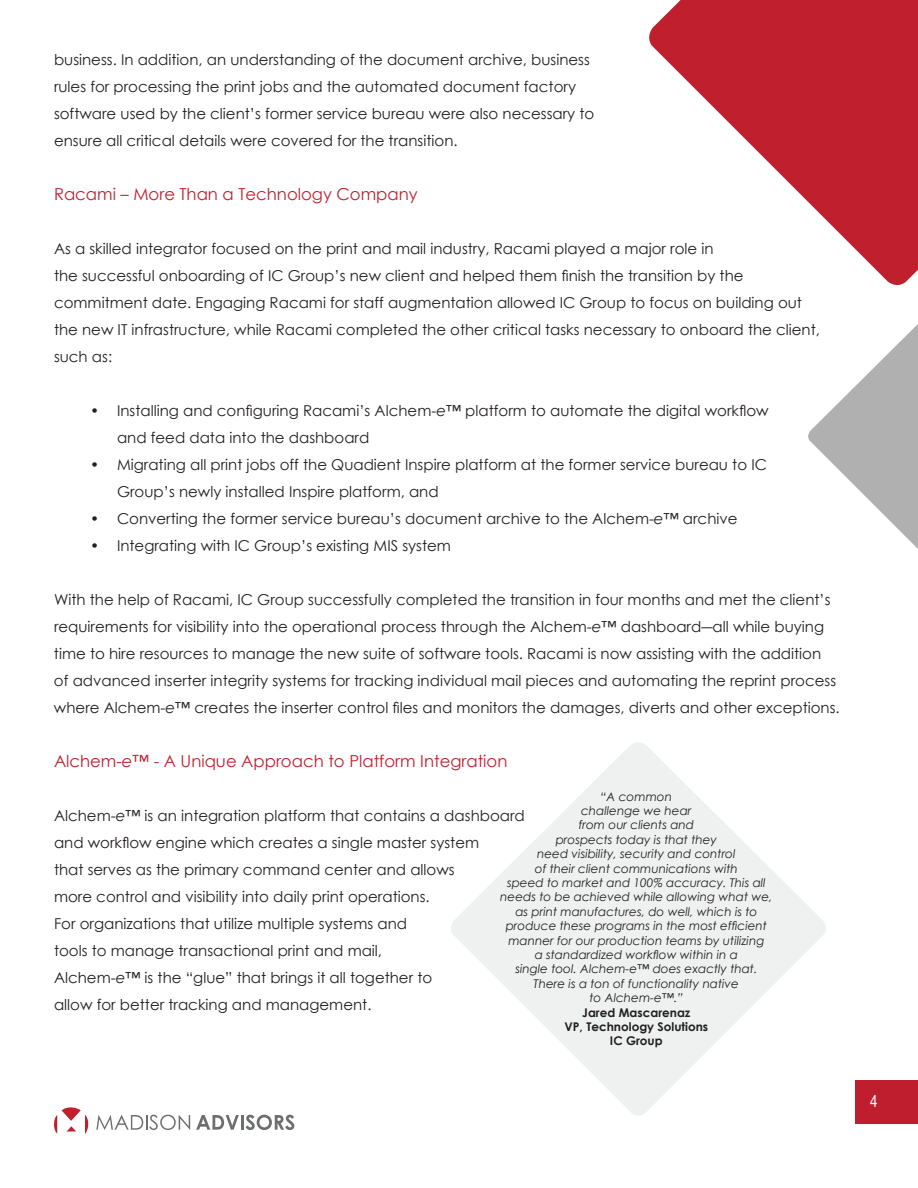
<style>
.page{position:relative;width:918px;height:1188px;background:#fff}
.page>*{position:absolute;margin:0;border:0;box-sizing:border-box;transform-origin:0 0}
.t1{font:16.5px "Century Gothic";color:#bf1e2e}
.t2{font:16.5px "Arial Narrow";color:#fff}
.t3{font:15px/27px "Century Gothic";color:#231f20}
.t4{font:italic 12px/14.4px "Century Gothic";color:#231f20;text-align:center}
.s1{font-style:italic}
.s2{font-weight:700;font-style:normal}
</style>
<div class="page">
<div style="left:855px;top:1080px;width:63px;height:44px;background:#bf1e2e"></div>
<svg style="left:54px;top:1107px;width:35px;height:27px"></svg>
<svg style="left:96px;top:1115px;width:94px;height:15px"></svg>
<svg style="left:196px;top:1115px;width:43px;height:15px"></svg>
<hr style="left:241px;top:1115px;width:3px;height:15px;background:#6d6e71">
<svg style="left:246px;top:1115px;width:48px;height:15px"></svg>
<svg style="left:649px;top:0;width:269px;height:285px;fill:#c01f2e"></svg>
<svg style="left:808px;top:324px;width:110px;height:225px"></svg>
<svg style="left:451px;top:742px;width:375px;height:374px;fill:#eff0f0"></svg>
<p class="t3" style="left:54px;top:46px;width:542px">business. In addition, an understanding of the document archive, business rules for processing the print jobs and the automated document factory software used by the client’s former service bureau were also necessary to ensure all critical details were covered for the transition.</p>
<p class="t1" style="left:54px;top:183px;width:365px">Racami – More Than a Technology Company</p>
<p class="t3" style="left:54px;top:235px;width:768px">As a skilled integrator focused on the print and mail industry, Racami played a major role in<br>the successful onboarding of IC Group’s new client and helped them finish the transition by the commitment date. Engaging Racami for staff augmentation allowed IC Group to focus on building out the new IT infrastructure, while Racami completed the other critical tasks necessary to onboard the client, such as:</p>
<p class="t3" style="left:117px;top:397px;width:653px;text-indent:-27px">• Installing and configuring Racami’s Alchem-<span class="s1">e</span>™ platform to automate the digital workflow and feed data into the dashboard</p>
<p class="t3" style="left:117px;top:451px;width:651px;text-indent:-27px">• Migrating all print jobs off the Quadient Inspire platform at the former service bureau to IC<br>Group’s newly installed Inspire platform, and</p>
<p class="t3" style="left:90px;top:505px;width:649px">• Converting the former service bureau’s document archive to the Alchem-<span class="s1">e</span>™ archive</p>
<p class="t3" style="left:90px;top:532px;width:362px">• Integrating with IC Group’s existing MIS system</p>
<p class="t3" style="left:54px;top:586px;width:787px">With the help of Racami, IC Group successfully completed the transition in four months and met the client’s requirements for visibility into the operational process through the Alchem-<span class="s1">e</span>™ dashboard―all while buying time to hire resources to manage the new suite of software tools. Racami is now assisting with the addition<br>of advanced inserter integrity systems for tracking individual mail pieces and automating the reprint process where Alchem-<span class="s1">e</span>™ creates the inserter control files and monitors the damages, diverts and other exceptions.</p>
<p class="t1" style="left:54px;top:750px;width:455px">Alchem-<span class="s1">e</span>™ - A Unique Approach to Platform Integration</p>
<p class="t3" style="left:54px;top:802px;width:472px">Alchem-<span class="s1">e</span>™ is an integration platform that contains a dashboard and workflow engine which creates a single master system<br>that serves as the primary command center and allows<br>more control and visibility into daily print operations.<br>For organizations that utilize multiple systems and<br>tools to manage transactional print and mail,<br>Alchem-<span class="s1">e</span>™ is the “glue” that brings it all together to<br>allow for better tracking and management.</p>
<p class="t4" style="left:500px;top:789px;width:274px">“A common<br>challenge we hear<br>from our clients and<br>prospects today is that they<br>need visibility, security and control<br>of their client communications with<br>speed to market and 100% accuracy. This all needs to be achieved while allowing what we, as print manufactures, do well, which is to produce these programs in the most efficient manner for our production teams by utilizing<br>a standardized workflow within in a<br>single tool. Alchem-e™ does exactly that.<br>There is a ton of functionality native<br>to Alchem-e™.”<br><span class="s2">Jared Mascarenaz<br>VP, Technology Solutions<br>IC Group</span></p>
<p class="t2" style="left:870px;top:1089px;width:9px">4</p>
</div>
